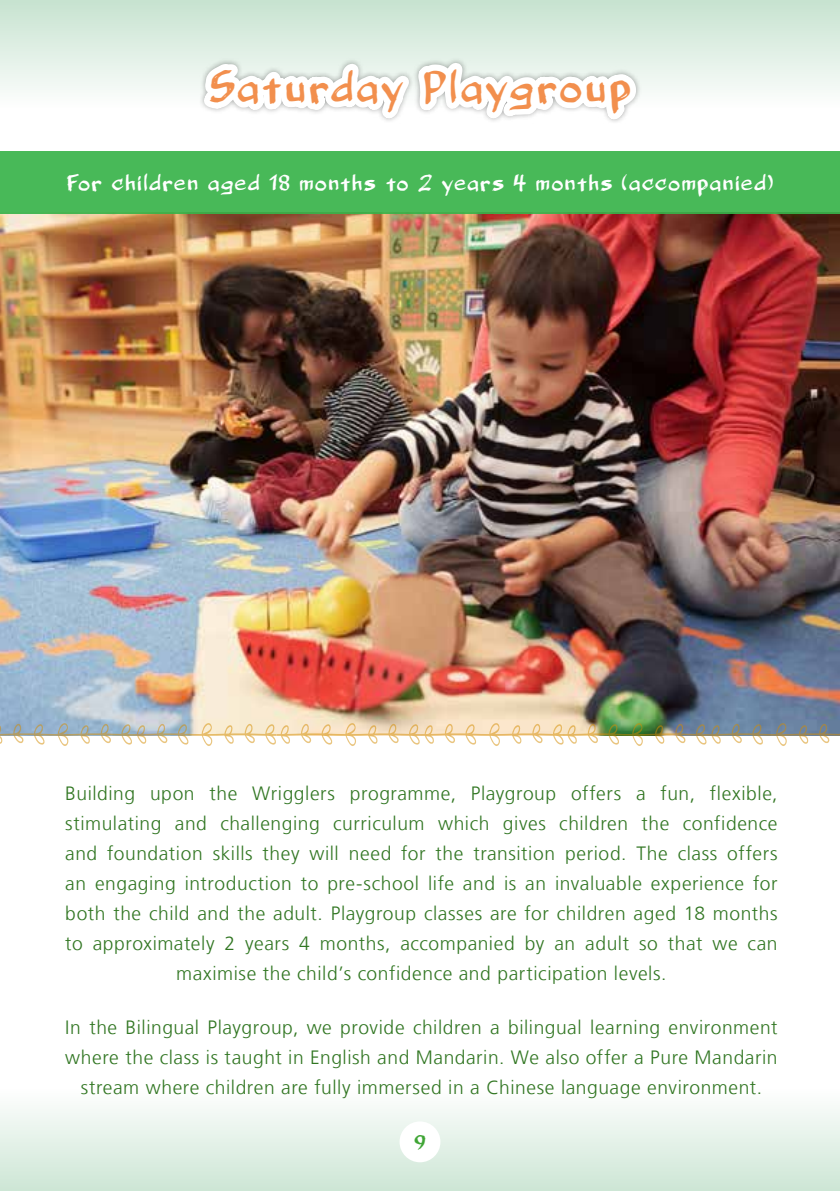
<style>
.page{position:relative;width:840px;height:1191px;background:#fff}
.page>*{position:absolute;margin:0;border:0;box-sizing:border-box;transform-origin:0 0}
.t1{font:44px "Belligerent Madness";letter-spacing:.065em;color:#f28f4d}
.t2{font:23px "Belligerent Madness";letter-spacing:.06em;color:#fff}
.t3{font:20px "Belligerent Madness";color:#3fa535}
.t4{font:300 19.2px/30px "Frutiger LT";letter-spacing:.03em;color:#317622;text-align:center}
</style>
<div class="page">
<img style="left:0;top:214px;width:839px;height:508px">
<div style="left:0;top:1089px;width:839px;height:102px;background:linear-gradient(to bottom,#fefefe,#cde6d5)"></div>
<div style="left:0;top:0;width:839px;height:108px;background:linear-gradient(to bottom,#c6e2cf,#fdfefd)"></div>
<svg style="left:0;top:722px;width:839px;height:24px"></svg>
<div style="left:0;top:152px;width:839px;height:62px;background:#48b958"></div>
<img style="left:191px;top:0;width:536px;height:526px">
<div style="left:399px;top:1121px;width:41px;height:41px;background:#fff;border-radius:50%"></div>
<h1 class="t1" style="left:209px;top:65px;width:422px">Saturday Playgroup</h1>
<p class="t2" style="left:67px;top:172px;width:707px">For children aged 18 months to 2 years 4 months (accompanied)</p>
<p class="t4" style="left:65px;top:778px;width:713px">Building upon the Wrigglers programme, Playgroup offers a fun, flexible, stimulating and challenging curriculum which gives children the confidence and foundation skills they will need for the transition period. The class offers an engaging introduction to pre-school life and is an invaluable experience for both the child and the adult. Playgroup classes are for children aged 18 months to approximately 2 years 4 months, accompanied by an adult so that we can maximise the child’s confidence and participation levels.</p>
<p class="t4" style="left:65px;top:1012px;width:713px">In the Bilingual Playgroup, we provide children a bilingual learning environment where the class is taught in English and Mandarin. We also offer a Pure Mandarin stream where children are fully immersed in a Chinese language environment.</p>
<p class="t3" style="left:414px;top:1132px;width:13px">9</p>
</div>
